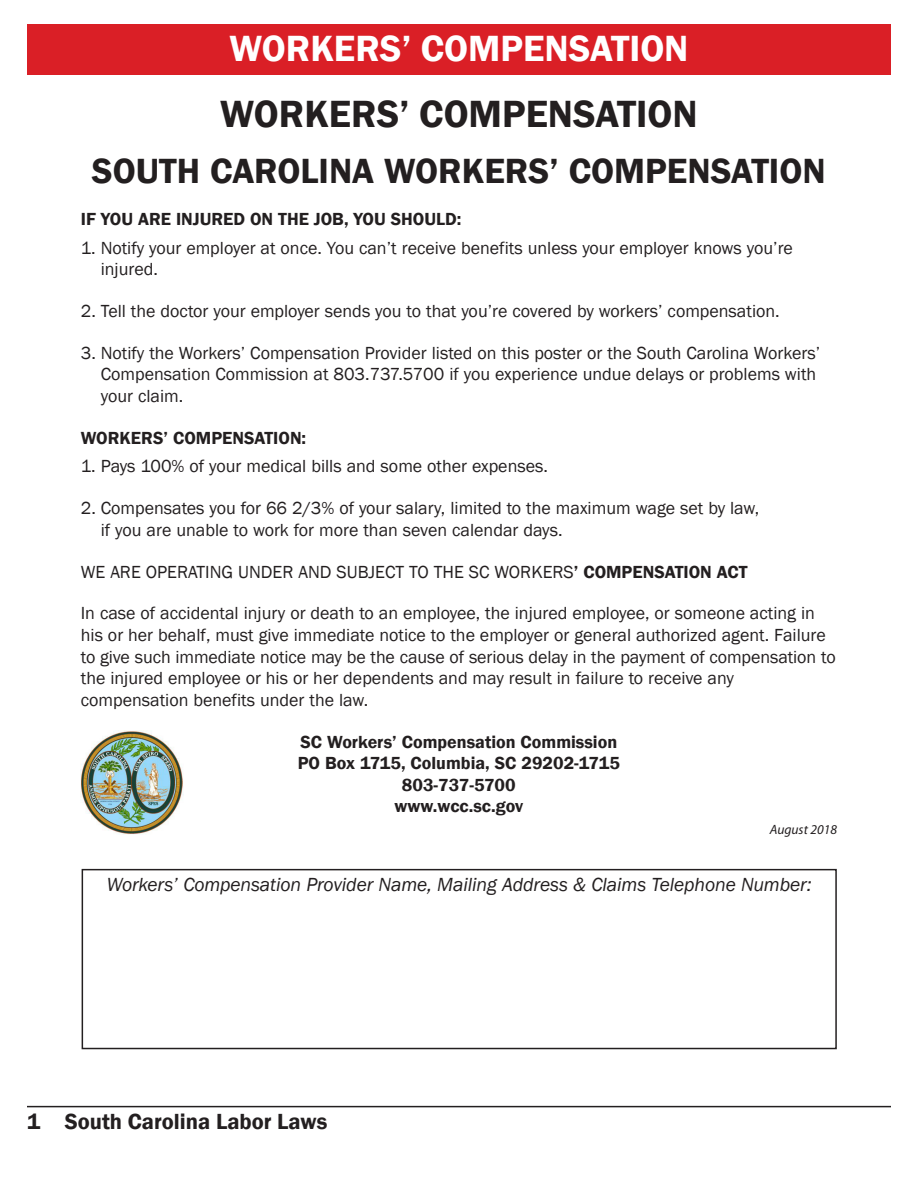
<style>
.page{position:relative;width:918px;height:1188px;background:#fff}
.page>*{position:absolute;margin:0;border:0;box-sizing:border-box;transform-origin:0 0}
.Red_headline{font:600 39px "Franklin Gothic";color:#231f20}
.t1{font:600 37.5px "Franklin Gothic";color:#fff}
.t2{font:600 36px "Franklin Gothic";color:#231f20}
.t3{font:600 22.5px "Franklin Gothic";color:#231f20}
.t4{font:italic 19.5px "Franklin Gothic";letter-spacing:-.005em;color:#231f20}
.t5{font:18px/21.6px "Franklin Gothic";color:#231f20}
.t6{font:600 18px "Franklin Gothic";color:#231f20}
.t7{font:italic 13.5px "Myriad Pro";color:#231f20}
.s1{font-weight:600}
</style>
<div class="page">
<div style="left:27px;top:24px;width:864px;height:50px;background:#da1f26"></div>
<div style="left:82px;top:869px;width:755px;height:180px;border:2px solid #231f20"></div>
<img style="left:81px;top:731px;width:103px;height:103px">
<hr style="left:27px;top:1106px;width:864px;height:1px;background:#231f20">
<p class="t1" style="left:229px;top:26px;width:461px">WORKERS’ COMPENSATION</p>
<p class="Red_headline" style="left:220px;top:90px;width:479px">WORKERS’ COMPENSATION</p>
<p class="t2" style="left:92px;top:149px;width:735px">SOUTH CAROLINA WORKERS’ COMPENSATION</p>
<p class="t6" style="left:81px;top:208px;width:382px">IF YOU ARE INJURED ON THE JOB, YOU SHOULD:</p>
<p class="t5" style="left:101px;top:237px;width:694px;text-indent:-20px">1. Notify your employer at once. You can’t receive benefits unless your employer knows you’re injured.</p>
<p class="t5" style="left:81px;top:301px;width:700px">2. Tell the doctor your employer sends you to that you’re covered by workers’ compensation.</p>
<p class="t5" style="left:101px;top:342px;width:721px;text-indent:-20px">3. Notify the Workers’ Compensation Provider listed on this poster or the South Carolina Workers’<br>Compensation Commission at 803.737.5700 if you experience undue delays or problems with your claim.</p>
<p class="t6" style="left:81px;top:427px;width:227px">WORKERS’ COMPENSATION:</p>
<p class="t5" style="left:81px;top:456px;width:469px">1. Pays 100% of your medical bills and some other expenses.</p>
<p class="t5" style="left:101px;top:498px;width:660px;text-indent:-20px">2. Compensates you for 66 2/3% of your salary, limited to the maximum wage set by law, if you are unable to work for more than seven calendar days.</p>
<p class="t5" style="left:81px;top:561px;width:668px">WE ARE OPERATING UNDER AND SUBJECT TO THE SC WORKERS<span class="s1">’ COMPENSATION ACT</span></p>
<p class="t5" style="left:81px;top:603px;width:756px">In case of accidental injury or death to an employee, the injured employee, or someone acting in his or her behalf, must give immediate notice to the employer or general authorized agent. Failure to give such immediate notice may be the cause of serious delay in the payment of compensation to the injured employee or his or her dependents and may result in failure to receive any compensation benefits under the law.</p>
<p class="t6" style="left:300px;top:731px;width:318px">SC Workers’ Compensation Commission</p>
<p class="t6" style="left:298px;top:752px;width:324px">PO Box 1715, Columbia, SC 29202-1715</p>
<p class="t6" style="left:402px;top:774px;width:115px">803-737-5700</p>
<p class="t6" style="left:394px;top:795px;width:130px">www.wcc.sc.gov</p>
<p class="t7" style="left:770px;top:821px;width:69px">August 2018</p>
<p class="t4" style="left:107px;top:872px;width:706px">Workers’ Compensation Provider Name, Mailing Address &amp; Claims Telephone Number:</p>
<p class="t3" style="left:27px;top:1108px;width:302px">1 South Carolina Labor Laws</p>
</div>
